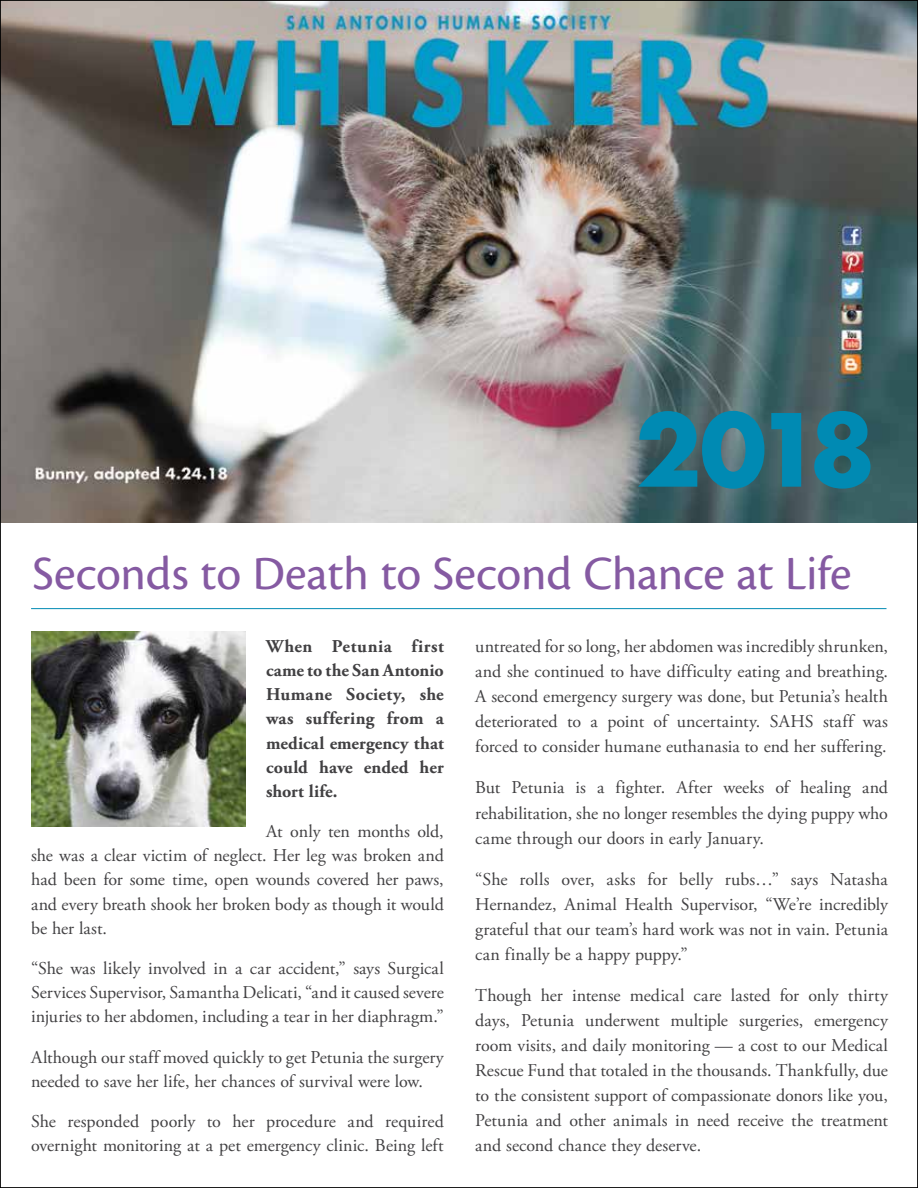
<style>
.page{position:relative;width:918px;height:1188px;background:#fff}
.page>*{position:absolute;margin:0;border:0;box-sizing:border-box;transform-origin:0 0}
.t1{font:700 97.65px "Futura";color:#008ab3}
.t2{font:49.5px "Cronos Pro";letter-spacing:-.005em;color:#855aa2}
.t3{font:18px/25px "Adobe Garamond Pro";color:#414042;text-align:justify}
.t4{font:700 18px/24.2px "Adobe Garamond Pro";letter-spacing:.005em;color:#414042;text-align:justify}
</style>
<div class="page">
<img style="left:2px;top:2px;width:914px;height:521px">
<img style="left:31px;top:631px;width:215px;height:195px">
<hr style="left:31px;top:608px;width:856px;height:1px;background:#008ab3">
<h1 class="t1" style="left:635px;top:379px;width:242px">2018</h1>
<h2 class="t2" style="left:33px;top:545px;width:820px">Seconds to Death to Second Chance at Life</h2>
<p class="t4" style="left:266px;top:635px;width:179px">When Petunia first came to the San Antonio Humane Society, she was suffering from a medical emergency that could have ended her short life.</p>
<p class="t3" style="left:31px;top:820px;width:414px;line-height:24.2px;text-indent:235px">At only ten months old, she was a clear victim of neglect. Her leg was broken and had been for some time, open wounds covered her paws, and every breath shook her broken body as though it would be her last.</p>
<p class="t3" style="left:31px;top:957px;width:414px;line-height:24.2px">“She was likely involved in a car accident,” says Surgical Services Supervisor, Samantha Delicati, “and it caused severe injuries to her abdomen, including a tear in her diaphragm.”</p>
<p class="t3" style="left:31px;top:1046px;width:414px;line-height:24.2px">Although our staff moved quickly to get Petunia the surgery needed to save her life, her chances of survival were low.</p>
<p class="t3" style="left:31px;top:1110px;width:414px;line-height:24.2px">She responded poorly to her procedure and required overnight monitoring at a pet emergency clinic. Being left</p>
<p class="t3" style="left:475px;top:635px;width:414px">untreated for so long, her abdomen was incredibly shrunken, and she continued to have difficulty eating and breathing.<br>A second emergency surgery was done, but Petunia’s health deteriorated to a point of uncertainty. SAHS staff was forced to consider humane euthanasia to end her suffering.</p>
<p class="t3" style="left:475px;top:776px;width:414px">But Petunia is a fighter. After weeks of healing and rehabilitation, she no longer resembles the dying puppy who came through our doors in early January.</p>
<p class="t3" style="left:475px;top:867px;width:414px">“She rolls over, asks for belly rubs…” says Natasha Hernandez, Animal Health Supervisor, “We’re incredibly grateful that our team’s hard work was not in vain. Petunia can finally be a happy puppy.”</p>
<p class="t3" style="left:475px;top:984px;width:414px">Though her intense medical care lasted for only thirty days, Petunia underwent multiple surgeries, emergency room visits, and daily monitoring — a cost to our Medical Rescue Fund that totaled in the thousands. Thankfully, due to the consistent support of compassionate donors like you, Petunia and other animals in need receive the treatment and second chance they deserve.</p>
</div>
